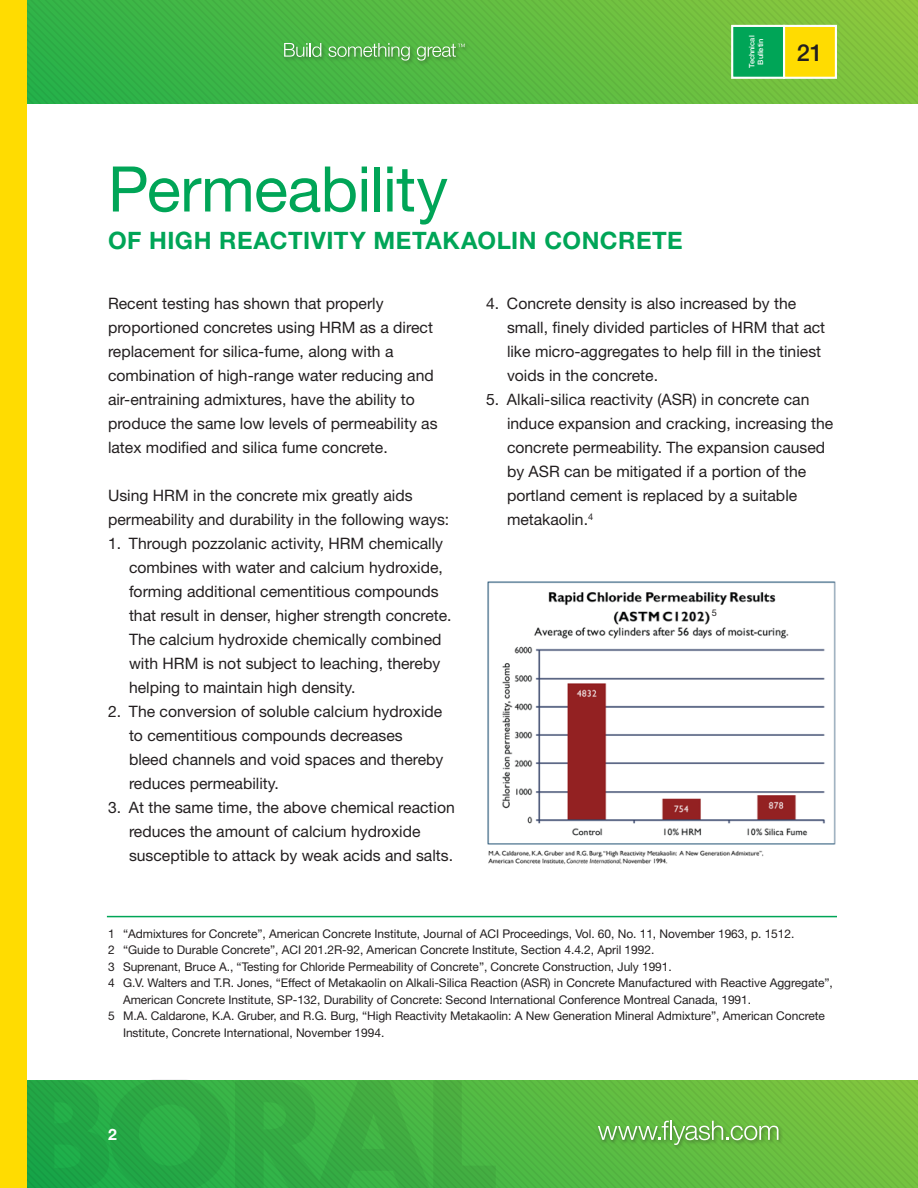
<style>
.page{position:relative;width:918px;height:1188px;background:#fff}
.page>*{position:absolute;margin:0;border:0;box-sizing:border-box;transform-origin:0 0}
.t1{font:63px "Helvetica Neue";letter-spacing:-.01em;color:#00a557}
.t2{font:700 24px "Helvetica Neue";letter-spacing:.02em;color:#00a557}
.t3{font:500 23.4px "Helvetica Neue";color:#231f20}
.t4{font:15.75px/24px "Helvetica Neue";color:#231f20}
.t5{font:700 15.75px "Helvetica Neue CE";color:#fff}
.t6{font:12px/16.5px "Helvetica Neue";letter-spacing:-.005em;color:#231f20}
.t7{font:9.15px "Helvetica Neue";color:#231f20}
.t8{font:500 7.5px "Helvetica Neue";color:#fff}
</style>
<div class="page">
<svg style="left:27px;top:0;width:891px;height:104px;background:#56b942"></svg>
<svg style="left:496px;top:1080px;width:422px;height:108px;background:#65bc40"></svg>
<svg style="left:27px;top:1080px;width:469px;height:108px;background:#33ab44"></svg>
<div style="left:596px;top:1119px;width:187px;height:31px;background:#231f20;opacity:.45"></div>
<svg style="left:598px;top:1121px;width:180px;height:24px;background:#7bbe61"></svg>
<div style="left:0;top:0;width:27px;height:1188px;background:#ffdc01"></div>
<div style="left:283px;top:41px;width:187px;height:25px;background:#231f20;opacity:.45"></div>
<svg style="left:284px;top:43px;width:37px;height:14px"></svg>
<svg style="left:328px;top:43px;width:82px;height:18px"></svg>
<svg style="left:417px;top:44px;width:48px;height:17px"></svg>
<div style="left:731px;top:25px;width:54px;height:54px;background:#00a557;border:2px solid #fff"></div>
<div style="left:783px;top:25px;width:54px;height:54px;background:#ffdc01;border:2px solid #fff"></div>
<hr style="left:107px;top:916px;width:730px;height:1px;background:#00a557">
<img style="left:487px;top:581px;width:349px;height:283px">
<p class="t1" style="left:108px;top:152px;width:341px">Permeability</p>
<p class="t2" style="left:108px;top:226px;width:576px">OF HIGH REACTIVITY METAKAOLIN CONCRETE</p>
<p class="t8" style="left:747px;top:68px;width:34px;rotate:-90deg">Technical</p>
<p class="t8" style="left:756px;top:65px;width:27px;rotate:-90deg">Bulletin</p>
<p class="t3" style="left:797px;top:39px;width:28px">21</p>
<p class="t4" style="left:108px;top:292px;width:331px">Recent testing has shown that properly proportioned concretes using HRM as a direct replacement for silica-fume, along with a combination of high-range water reducing and air-entraining admixtures, have the ability to produce the same low levels of permeability as latex modified and silica fume concrete.</p>
<p class="t4" style="left:108px;top:484px;width:343px">Using HRM in the concrete mix greatly aids permeability and durability in the following ways:</p>
<p class="t4" style="left:129px;top:532px;width:324px;text-indent:-21px">1. Through pozzolanic activity, HRM chemically combines with water and calcium hydroxide, forming additional cementitious compounds that result in denser, higher strength concrete.<br>The calcium hydroxide chemically combined with HRM is not subject to leaching, thereby helping to maintain high density.</p>
<p class="t4" style="left:129px;top:700px;width:316px;text-indent:-21px">2. The conversion of soluble calcium hydroxide to cementitious compounds decreases bleed channels and void spaces and thereby reduces permeability.</p>
<p class="t4" style="left:129px;top:796px;width:327px;text-indent:-21px">3. At the same time, the above chemical reaction reduces the amount of calcium hydroxide susceptible to attack by weak acids and salts.</p>
<p class="t4" style="left:507px;top:292px;width:320px;text-indent:-21px">4. Concrete density is also increased by the small, finely divided particles of HRM that act like micro-aggregates to help fill in the tiniest voids in the concrete.</p>
<p class="t4" style="left:507px;top:388px;width:328px;text-indent:-21px">5. Alkali-silica reactivity (ASR) in concrete can induce expansion and cracking, increasing the concrete permeability. The expansion caused by ASR can be mitigated if a portion of the portland cement is replaced by a suitable metakaolin.<sup>4</sup></p>
<p class="t7" style="left:712px;top:608px;width:7px">5</p>
<p class="t6" style="left:108px;top:925px;width:688px">1 “Admixtures for Concrete”, American Concrete Institute, Journal of ACI Proceedings, Vol. 60, No. 11, November 1963, p. 1512.</p>
<p class="t6" style="left:108px;top:942px;width:548px">2 “Guide to Durable Concrete”, ACI 201.2R-92, American Concrete Institute, Section 4.4.2, April 1992.</p>
<p class="t6" style="left:108px;top:958px;width:565px">3 Suprenant, Bruce A., “Testing for Chloride Permeability of Concrete”, Concrete Construction, July 1991.</p>
<p class="t6" style="left:123px;top:975px;width:711px;text-indent:-15px">4 G.V. Walters and T.R. Jones, “Effect of Metakaolin on Alkali-Silica Reaction (ASR) in Concrete Manufactured with Reactive Aggregate”,<br>American Concrete Institute, SP-132, Durability of Concrete: Second International Conference Montreal Canada, 1991.</p>
<p class="t6" style="left:123px;top:1008px;width:704px;text-indent:-15px">5 M.A. Caldarone, K.A. Gruber, and R.G. Burg, “High Reactivity Metakaolin: A New Generation Mineral Admixture”, American Concrete<br>Institute, Concrete International, November 1994.</p>
<p class="t5" style="left:108px;top:1124px;width:10px">2</p>
</div>
